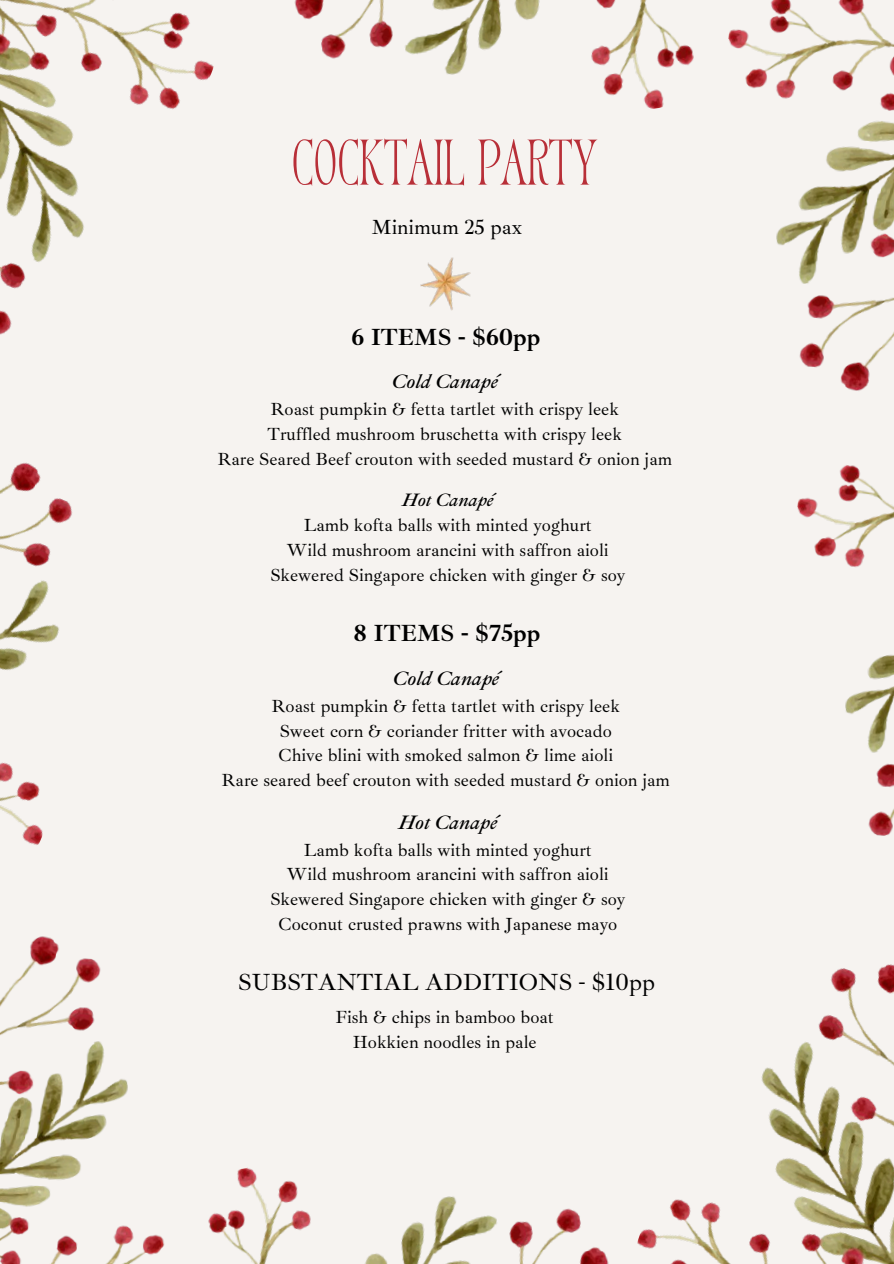
<style>
.page{position:relative;width:894px;height:1264px;background:#fff}
.page>*{position:absolute;margin:0;border:0;box-sizing:border-box;transform-origin:0 0}
.t1{font:60px "TAN Variety";letter-spacing:-.05em;color:#b82f38}
.t2{font:24px "Ibarra Real Nova";color:#000}
.t3{font:700 24px "Ibarra Real Nova";color:#000}
.t4{font:21px "Ibarra Real Nova";color:#000}
.t5{font:italic 19.5px "Ibarra Real Nova";color:#000}
.t6{font:18px "Ibarra Real Nova";color:#000}
.t7{font:italic 18px "Ibarra Real Nova";color:#000}
</style>
<div class="page">
<div style="left:0;top:0;width:893px;height:1263px;background:#f6f3f0"></div>
<img style="left:728px;top:0;width:165px;height:391px">
<img style="left:797px;top:465px;width:96px;height:371px">
<img style="left:0;top:463px;width:73px;height:377px">
<img style="left:0;top:840px;width:165px;height:423px">
<img style="left:294px;top:0;width:400px;height:109px">
<img style="left:208px;top:1167px;width:401px;height:96px">
<img style="left:0;top:0;width:214px;height:463px">
<img style="left:637px;top:964px;width:256px;height:299px">
<img style="left:420px;top:257px;width:51px;height:54px">
<p class="t1" style="left:290px;top:138px;width:310px">COCKTAIL PARTY</p>
<p class="t4" style="left:371px;top:214px;width:152px">Minimum 25 pax</p>
<p class="t3" style="left:351px;top:322px;width:190px">6 ITEMS - $60pp</p>
<p class="t5" style="left:391px;top:370px;width:108px">Cold Canapé</p>
<p class="t6" style="left:270px;top:398px;width:350px">Roast pumpkin &amp; fetta tartlet with crispy leek</p>
<p class="t6" style="left:267px;top:423px;width:356px">Truffled mushroom bruschetta with crispy leek</p>
<p class="t6" style="left:217px;top:448px;width:456px">Rare Seared Beef crouton with seeded mustard &amp; onion jam</p>
<p class="t7" style="left:402px;top:489px;width:93px">Hot Canapé</p>
<p class="t6" style="left:304px;top:514px;width:289px">Lamb kofta balls with minted yoghurt</p>
<p class="t6" style="left:287px;top:539px;width:323px">Wild mushroom arancini with saffron aioli</p>
<p class="t6" style="left:270px;top:563px;width:356px">Skewered Singapore chicken with ginger &amp; soy</p>
<p class="t3" style="left:353px;top:618px;width:188px">8 ITEMS - $75pp</p>
<p class="t5" style="left:392px;top:666px;width:108px">Cold Canapé</p>
<p class="t6" style="left:271px;top:694px;width:350px">Roast pumpkin &amp; fetta tartlet with crispy leek</p>
<p class="t6" style="left:279px;top:719px;width:333px">Sweet corn &amp; coriander fritter with avocado</p>
<p class="t6" style="left:278px;top:744px;width:336px">Chive blini with smoked salmon &amp; lime aioli</p>
<p class="t6" style="left:221px;top:769px;width:450px">Rare seared beef crouton with seeded mustard &amp; onion jam</p>
<p class="t5" style="left:398px;top:810px;width:100px">Hot Canapé</p>
<p class="t6" style="left:304px;top:838px;width:289px">Lamb kofta balls with minted yoghurt</p>
<h3 class="t6" style="left:287px;top:863px;width:323px">Wild mushroom arancini with saffron aioli</h3>
<p class="t6" style="left:270px;top:888px;width:356px">Skewered Singapore chicken with ginger &amp; soy</p>
<p class="t6" style="left:278px;top:912px;width:340px">Coconut crusted prawns with Japanese mayo</p>
<p class="t2" style="left:238px;top:967px;width:418px">SUBSTANTIAL ADDITIONS - $10pp</p>
<p class="t6" style="left:335px;top:1005px;width:220px">Fish &amp; chips in bamboo boat</p>
<h2 class="t6" style="left:352px;top:1030px;width:185px">Hokkien noodles in pale</h2>
</div>
